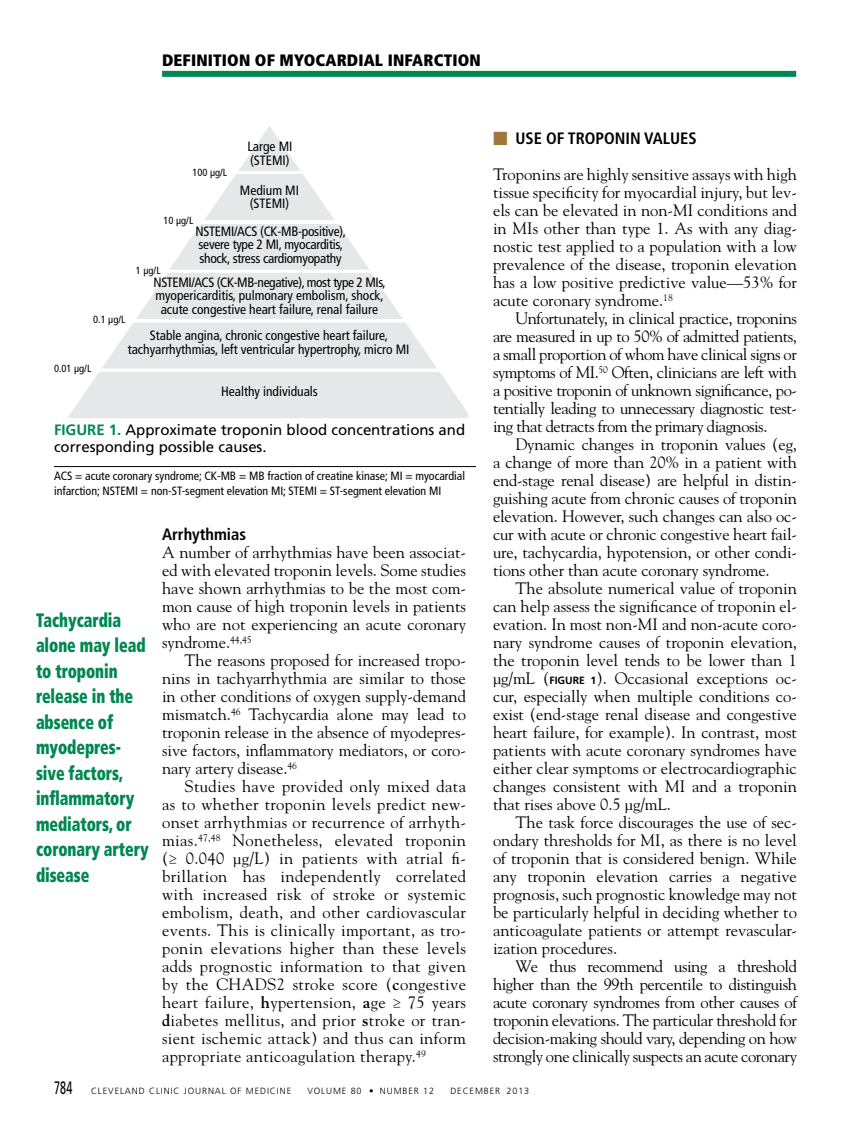
<style>
.page{position:relative;width:851px;height:1134px;background:#fff}
.page>*{position:absolute;margin:0;border:0;box-sizing:border-box;transform-origin:0 0}
.t1{font:900 condensed 19.5px/25.5px "Frutiger LT Std";letter-spacing:-.005em;color:#008752;scale:.8 1}
.t2{font:16.5px/18px "Goudy Std";color:#000;text-align:justify}
.t3{font:900 condensed 16.5px "Frutiger LT Std";letter-spacing:.01em;color:#000}
.t4{font:700 condensed 16.5px "Frutiger LT Std";color:#000}
.t5{font:15px/16.5px "Frutiger LT Std";color:#000}
.t6{font:700 15px "Frutiger LT Std";color:#008752}
.t7{font:condensed 13.5px/13.5px "Frutiger LT Std";color:#000;text-align:center}
.t8{font:condensed 13.5px/13.5px "Frutiger LT Std";letter-spacing:-.02em;color:#000}
.t9{font:condensed 12px/15px "Frutiger LT Std";color:#000}
.t10{font:condensed 10.35px "Frutiger LT Std";color:#010101}
.t11{font:300 9px "Frutiger LT Std";letter-spacing:.1em;color:#000}
.s1{font-weight:700;color:#008752}
.s2{font-weight:700}
.s3{font-family:"Universal Std Newswith Comm Pi";font-weight:400;font-stretch:normal;color:#a17739}
.s4{font-family:"Frutiger LT Std";font-weight:700;font-size:10.5px}
.s5{font-weight:400;font-size:18px}
</style>
<div class="page">
<div style="left:162px;top:71px;width:634px;height:6px;background:#008752"></div>
<svg style="left:68px;top:126px;width:400px;height:292px"></svg>
<hr style="left:54px;top:466px;width:422px;height:1px;background:#000">
<p class="t3" style="left:162px;top:51px;width:320px">DEFINITION OF MYOCARDIAL INFARCTION</p>
<p class="t7" style="left:247px;top:140px;width:47px;text-align:left">Large MI (STEMI)</p>
<p class="t7" style="left:240px;top:183px;width:61px">Medium MI (STEMI)</p>
<p class="t8" style="left:195px;top:225px;width:152px">NSTEMI/ACS (CK-MB-positive), severe type 2 MI, myocarditis, shock, stress cardiomyopathy</p>
<p class="t7" style="left:153px;top:275px;width:234px">NSTEMI/ACS (CK-MB-negative), most type 2 MIs, myopericarditis, pulmonary embolism, shock, acute congestive heart failure, renal failure</p>
<p class="t7" style="left:128px;top:329px;width:283px">Stable angina, chronic congestive heart failure, tachyarrhythmias, left ventricular hypertrophy, micro MI</p>
<p class="t7" style="left:221px;top:385px;width:98px">Healthy individuals</p>
<p class="t10" style="left:192px;top:166px;width:36px">100 µg/L</p>
<p class="t10" style="left:163px;top:215px;width:31px">10 µg/L</p>
<p class="t10" style="left:136px;top:264px;width:26px">1 µg/L</p>
<p class="t10" style="left:93px;top:314px;width:34px">0.1 µg/L</p>
<p class="t10" style="left:54px;top:363px;width:39px">0.01 µg/L</p>
<p class="t5" style="left:54px;top:422px;width:412px;text-indent:55px"><span class="s1">1.</span> Approximate troponin blood concentrations and corresponding possible causes.</p>
<p class="t9" style="left:54px;top:469px;width:412px">ACS = acute coronary syndrome; CK-MB = MB fraction of creatine kinase; MI = myocardial infarction; NSTEMI = non-ST-segment elevation MI; STEMI = ST-segment elevation MI</p>
<p class="t6" style="left:54px;top:421px;width:17px">FIGURE</p>
<p class="t1" style="left:36px;top:607px;width:142px">Tachycardia alone may lead to troponin release in the absence of myodepres&shy;sive factors, inflammatory mediators, or coronary artery disease</p>
<p class="t4" style="left:162px;top:524px;width:86px">ARRHYTHMIAS</p>
<p class="t2" style="left:162px;top:543px;width:305px">A number of arrhythmias have been associat&shy;ed with elevated troponin levels. Some studies have shown arrhythmias to be the most com&shy;mon cause of high troponin levels in patients who are not experiencing an acute coronary syndrome.<sup>44,45</sup></p>
<p class="t2" style="left:162px;top:651px;width:305px;text-indent:23px">The reasons proposed for increased tropo&shy;nins in tachyarrhythmia are similar to those in other conditions of oxygen supply-demand mismatch.<sup>46</sup> Tachycardia alone may lead to troponin release in the absence of myodepres&shy;sive factors, inflammatory mediators, or coro&shy;nary artery disease.<sup>46</sup></p>
<p class="t2" style="left:162px;top:777px;width:305px;text-indent:23px">Studies have provided only mixed data as to whether troponin levels predict new&shy;onset arrhythmias or recurrence of arrhyth&shy;mias.<sup>47,48</sup> Nonetheless, elevated troponin (≥ 0.040 µg/L) in patients with atrial fi&shy;brillation has independently correlated with increased risk of stroke or systemic embolism, death, and other cardiovascular events. This is clinically important, as tro&shy;ponin elevations higher than these levels adds prognostic information to that given by the CHADS2 stroke score (<span class="s2">c</span>ongestive heart failure, <span class="s2">h</span>ypertension, <span class="s2">a</span>ge ≥ 75 years <span class="s2">d</span>iabetes mellitus, and prior <span class="s2">s</span>troke or tran&shy;sient ischemic attack) and thus can inform appropriate anticoagulation therapy.<sup>49</sup></p>
<p class="t4" style="left:493px;top:128px;width:203px"><span class="s3">■</span> USE OF TROPONIN VALUES</p>
<p class="t2" style="left:493px;top:165px;width:305px">Troponins are highly sensitive assays with high tissue specificity for myocardial injury, but lev&shy;els can be elevated in non-MI conditions and in MIs other than type 1. As with any diag&shy;nostic test applied to a population with a low prevalence of the disease, troponin elevation has a low positive predictive value—53% for acute coronary syndrome.<sup>18</sup></p>
<p class="t2" style="left:493px;top:309px;width:305px;text-indent:23px">Unfortunately, in clinical practice, troponins are measured in up to 50% of admitted patients, a small proportion of whom have clinical signs or symptoms of MI.<sup>50</sup> Often, clinicians are left with a positive troponin of unknown significance, po&shy;tentially leading to unnecessary diagnostic test&shy;ing that detracts from the primary diagnosis.</p>
<p class="t2" style="left:493px;top:435px;width:305px;text-indent:23px">Dynamic changes in troponin values (eg, a change of more than 20% in a patient with end-stage renal disease) are helpful in distin&shy;guishing acute from chronic causes of troponin elevation. However, such changes can also oc&shy;cur with acute or chronic congestive heart fail&shy;ure, tachycardia, hypotension, or other condi&shy;tions other than acute coronary syndrome.</p>
<p class="t2" style="left:493px;top:579px;width:305px;text-indent:23px">The absolute numerical value of troponin can help assess the significance of troponin el&shy;evation. In most non-MI and non-acute coro&shy;nary syndrome causes of troponin elevation, the troponin level tends to be lower than 1 µg/mL (<span class="s4">FIGURE 1</span>). Occasional exceptions oc&shy;cur, especially when multiple conditions co&shy;exist (end-stage renal disease and congestive heart failure, for example). In contrast, most patients with acute coronary syndromes have either clear symptoms or electrocardiographic changes consistent with MI and a troponin that rises above 0.5 µg/mL.</p>
<p class="t2" style="left:493px;top:813px;width:305px;text-indent:23px">The task force discourages the use of sec&shy;ondary thresholds for MI, as there is no level of troponin that is considered benign. While any troponin elevation carries a negative prognosis, such prognostic knowledge may not be particularly helpful in deciding whether to anticoagulate patients or attempt revascular&shy;ization procedures.</p>
<p class="t2" style="left:493px;top:957px;width:306px;text-indent:23px">We thus recommend using a threshold higher than the 99th percentile to distinguish acute coronary syndromes from other causes of troponin elevations. The particular threshold for decision-making should vary, depending on how strongly one clinically suspects an acute coronary</p>
<p class="t11" style="left:54px;top:1085px;width:239px"><span class="s5">784</span> CLEVELAND CLINIC JOURNAL OF MEDICINE</p>
<p class="t11" style="left:307px;top:1085px;width:128px">VOLUME 80 • NUMBER 12</p>
<p class="t11" style="left:450px;top:1085px;width:80px">DECEMBER 2013</p>
</div>
